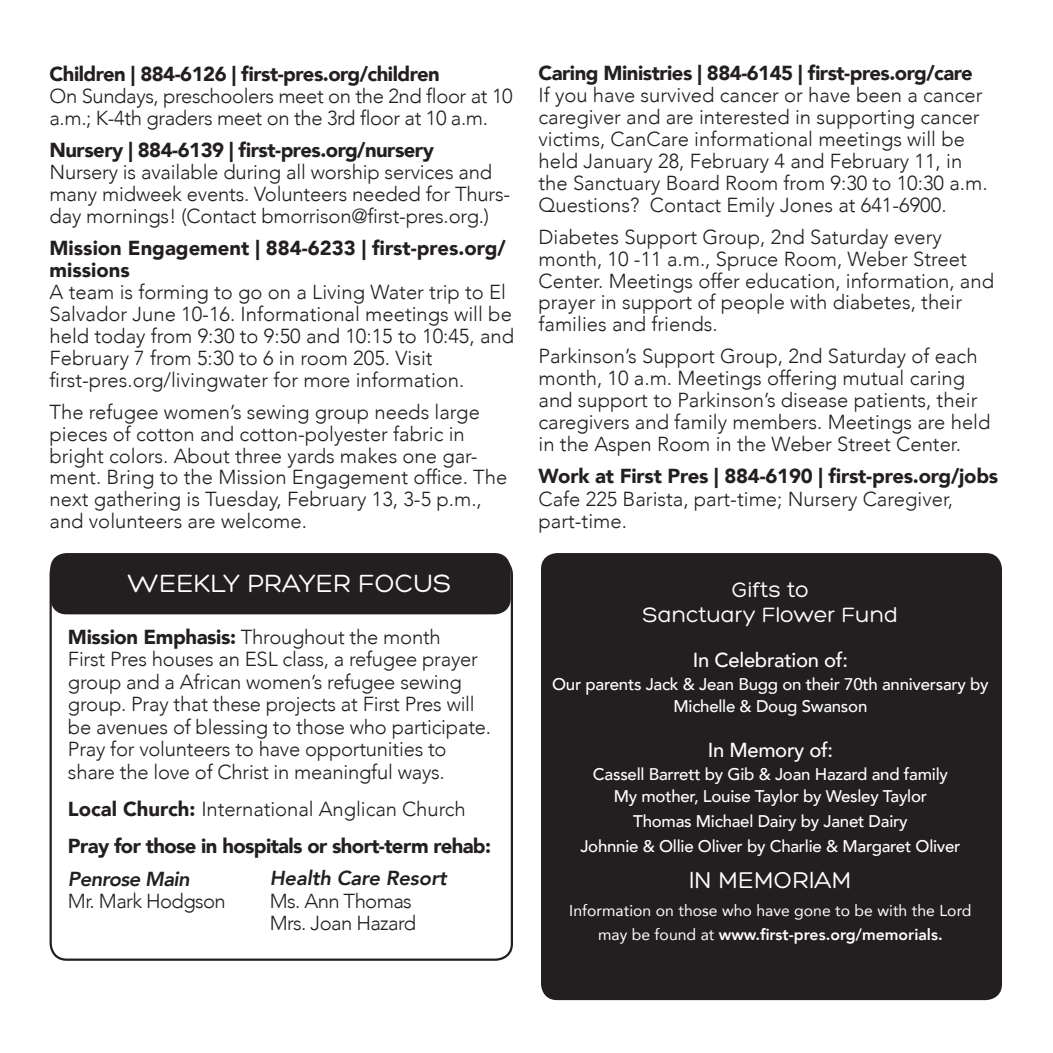
<style>
.page{position:relative;width:1053px;height:1053px;background:#fff}
.page>*{position:absolute;margin:0;border:0;box-sizing:border-box;transform-origin:0 0}
.t1{font:27px "Hero";color:#fff}
.t2{font:24.75px "Hero";color:#fff}
.t3{font:22.5px/24.8px "Hero";color:#fff;text-align:center}
.t4{font:300 20.25px/21.8px "Avenir";color:#231f20}
.t5{font:900 20.25px/37.1px "Avenir";letter-spacing:-.025em;color:#231f20}
.t6{font:300 20.25px/21.8px "Avenir";letter-spacing:-.02em;color:#231f20}
.t7{font:900 20.25px/21.8px "Avenir";color:#231f20}
.t8{font:300 20.25px/22.5px "Avenir";letter-spacing:-.03em;color:#231f20}
.t9{font:500 20.25px "Avenir";letter-spacing:-.015em;color:#fff}
.t10{font:italic 800 20.25px "Avenir";letter-spacing:-.01em;color:#231f20}
.t11{font:italic 800 20.25px "Avenir";letter-spacing:-.03em;color:#231f20}
.t12{font:500 16.88px/22.5px "Avenir";letter-spacing:-.015em;color:#fff;text-align:center}
.t13{font:15.75px/24.5px "Avenir";color:#fff;text-align:center}
.s1{font-weight:900}
.s2{font-weight:300}
.s3{font-weight:800}
</style>
<div class="page">
<div style="left:541px;top:553px;width:461px;height:447px;background:#231f20;border-radius:16px"></div>
<div style="left:50px;top:553px;width:461px;height:61px;background:#231f20;border-radius:16px"></div>
<p class="t5" style="left:50px;top:55px;width:392px">Children | 884-6126 | first-pres.org/children</p>
<p class="t6" style="left:50px;top:85px;width:465px">On Sundays, preschoolers meet on the 2nd floor at 10 a.m.; K-4th graders meet on the 3rd floor at 10 a.m.</p>
<p class="t5" style="left:50px;top:131px;width:386px">Nursery | 884-6139 | first-pres.org/nursery</p>
<p class="t4" style="left:50px;top:161px;width:462px">Nursery is available during all worship services and many midweek events. Volunteers needed for Thurs&shy;day mornings! (Contact bmorrison@first-pres.org.)</p>
<p class="t7" style="left:50px;top:237px;width:458px">Mission Engagement | 884-6233 | first-pres.org/ missions</p>
<p class="t4" style="left:50px;top:281px;width:466px">A team is forming to go on a Living Water trip to El Salvador June 10-16. Informational meetings will be held today from 9:30 to 9:50 and 10:15 to 10:45, and February 7 from 5:30 to 6 in room 205. Visit first-pres.org/livingwater for more information.</p>
<p class="t4" style="left:50px;top:401px;width:459px">The refugee women’s sewing group needs large pieces of cotton and cotton-polyester fabric in bright colors. About three yards makes one gar&shy;ment. Bring to the Mission Engagement office. The next gathering is Tuesday, February 13, 3-5 p.m., and volunteers are welcome.</p>
<h1 class="t1" style="left:128px;top:570px;width:325px">WEEKLY PRAYER FOCUS</h1>
<p class="t4" style="left:68px;top:625px;width:425px;line-height:22.5px"><span class="s1">Mission Emphasis:</span> Throughout the month<br>First Pres houses an ESL class, a refugee prayer group and a African women’s refugee sewing group. Pray that these projects at First Pres will be avenues of blessing to those who participate.<br>Pray for volunteers to have opportunities to share the love of Christ in meaningful ways.</p>
<p class="t5" style="left:68px;top:790px;width:425px">Local Church: <span class="s2">International Anglican Church<br></span>Pray for those in hospitals or short-term rehab:</p>
<p class="t11" style="left:68px;top:866px;width:123px">Penrose Main</p>
<p class="t8" style="left:68px;top:890px;width:159px">Mr. Mark Hodgson</p>
<p class="t10" style="left:270px;top:866px;width:178px">Health Care Resort</p>
<p class="t8" style="left:270px;top:889px;width:148px">Ms. Ann Thomas<br>Mrs. Joan Hazard</p>
<p class="t5" style="left:539px;top:54px;width:436px">Caring Ministries | 884-6145 | first-pres.org/care</p>
<p class="t4" style="left:539px;top:84px;width:451px">If you have survived cancer or have been a cancer caregiver and are interested in supporting cancer victims, CanCare informational meetings will be held January 28, February 4 and February 11, in the Sanctuary Board Room from 9:30 to 10:30 a.m.<br>Questions? Contact Emily Jones at 641-6900.</p>
<p class="t4" style="left:539px;top:226px;width:457px">Diabetes Support Group, 2nd Saturday every month, 10 -11 a.m., Spruce Room, Weber Street Center. Meetings offer education, information, and prayer in support of people with diabetes, their families and friends.</p>
<p class="t4" style="left:539px;top:346px;width:454px">Parkinson’s Support Group, 2nd Saturday of each month, 10 a.m. Meetings offering mutual caring and support to Parkinson’s disease patients, their caregivers and family members. Meetings are held in the Aspen Room in the Weber Street Center.</p>
<p class="t5" style="left:539px;top:457px;width:461px">Work at First Pres | 884-6190 | first-pres.org/jobs</p>
<p class="t4" style="left:539px;top:488px;width:416px;line-height:22.5px">Cafe 225 Barista, part-time; Nursery Caregiver, part-time.</p>
<p class="t3" style="left:643px;top:578px;width:257px">Gifts to<br>Sanctuary Flower Fund</p>
<p class="t9" style="left:693px;top:642px;width:157px">In Celebration of:</p>
<p class="t12" style="left:552px;top:672px;width:438px">Our parents Jack &amp; Jean Bugg on their 70th anniversary by<br>Michelle &amp; Doug Swanson</p>
<p class="t9" style="left:708px;top:732px;width:127px">In Memory of:</p>
<p class="t12" style="left:593px;top:762px;width:356px">Cassell Barrett by Gib &amp; Joan Hazard and family<br>My mother, Louise Taylor by Wesley Taylor</p>
<p class="t12" style="left:580px;top:808px;width:382px;line-height:24.8px">Thomas Michael Dairy by Janet Dairy<br>Johnnie &amp; Ollie Oliver by Charlie &amp; Margaret Oliver</p>
<p class="t2" style="left:689px;top:867px;width:164px">IN MEMORIAM</p>
<p class="t13" style="left:569px;top:898px;width:404px">Information on those who have gone to be with the Lord may be found at <span class="s3">www.first-pres.org/memorials.</span></p>
</div>
